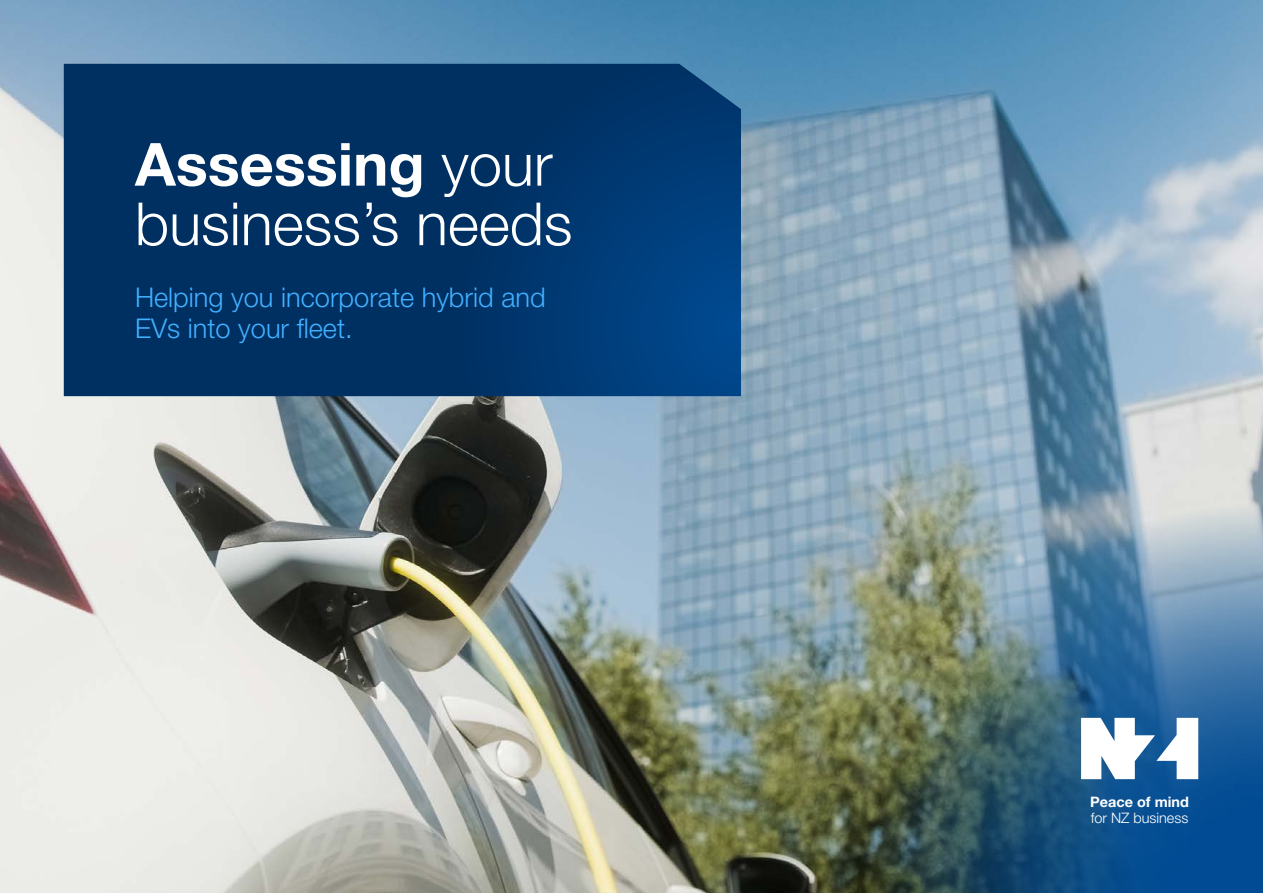
<style>
.page{position:relative;width:1263px;height:893px;background:#fff}
.page>*{position:absolute;margin:0;border:0;box-sizing:border-box;transform-origin:0 0}
.t1{font:300 59.55px/59.6px "Helvetica Neue LT Pro";color:#fff}
.t2{font:300 27.15px/30.6px "Helvetica Neue LT Pro";color:#41afff}
.t3{font:300 14.4px "Helvetica Neue LT Pro";color:#fff}
.t4{font:700 14.4px "Helvetica Neue LT Pro";color:#fff}
.s1{font-weight:700}
</style>
<div class="page">
<img style="left:0;top:0;width:1263px;height:893px">
<img style="left:873px;top:503px;width:390px;height:390px">
<svg style="left:1081px;top:718px;width:117px;height:61px"></svg>
<svg style="left:64px;top:64px;width:677px;height:332px;background:#003469"></svg>
<h1 class="t1" style="left:135px;top:133px;width:439px"><span class="s1">Assessing</span> your business’s needs</h1>
<p class="t2" style="left:135px;top:282px;width:412px">Helping you incorporate hybrid and<br>EVs into your fleet.</p>
<p class="t4" style="left:1090px;top:793px;width:100px">Peace of mind</p>
<p class="t3" style="left:1091px;top:809px;width:99px">for NZ business</p>
</div>
